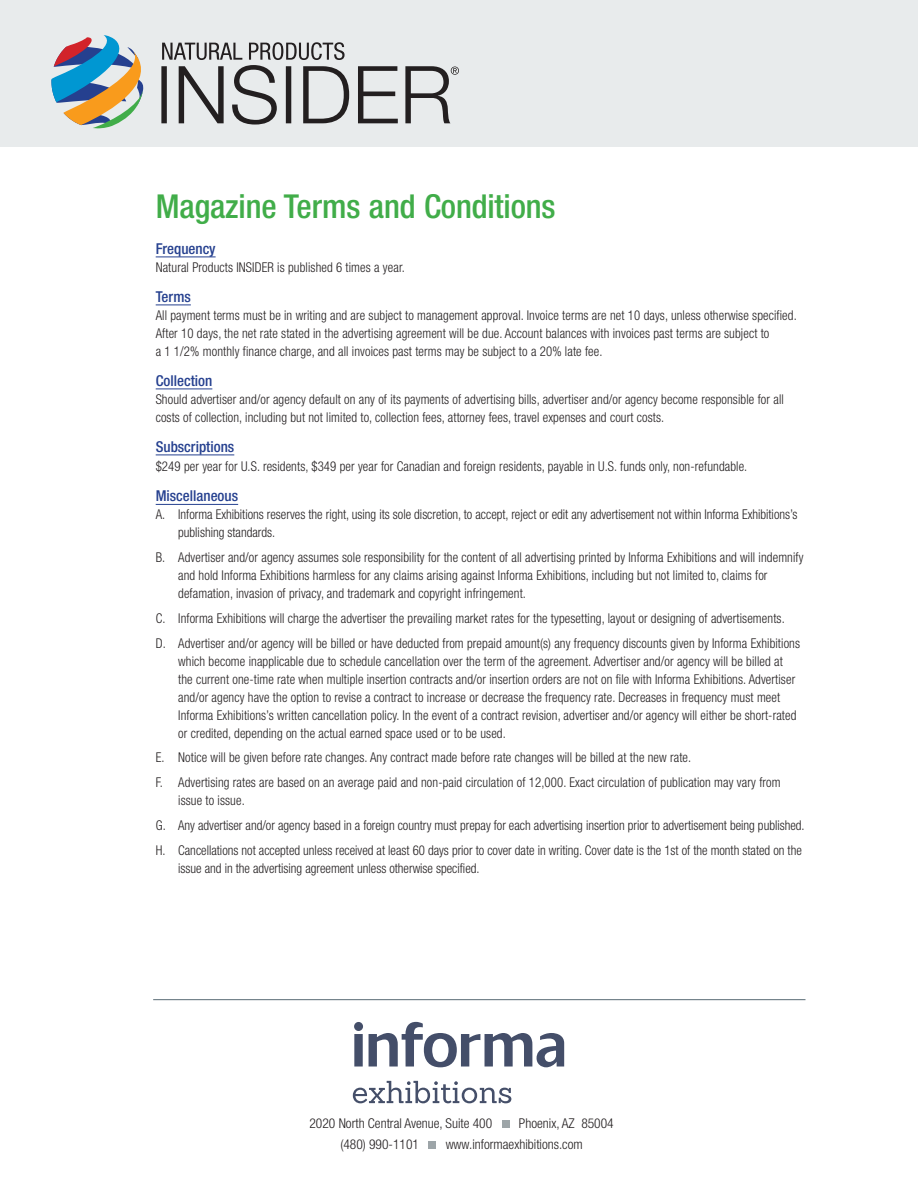
<style>
.page{position:relative;width:918px;height:1188px;background:#fff}
.page>*{position:absolute;margin:0;border:0;box-sizing:border-box;transform-origin:0 0}
.Head_Ad_Rate{font:500 condensed 33px "Helvetica Neue LT Std";letter-spacing:-.005em;color:#41ad49}
.t1{font:500 condensed 15px "Helvetica Neue LT Std";color:#25408f}
.Body{font:300 condensed 13.5px/18px "Helvetica Neue LT Std";letter-spacing:.01em;color:#231f20;scale:.95 1}
.FOR_BODY{font:300 condensed 13.5px "Helvetica Neue LT Std";color:#231f20}
</style>
<div class="page">
<div style="left:0;top:0;width:918px;height:147px;background:#e8ebec"></div>
<svg style="left:51px;top:35px;width:93px;height:93px"></svg>
<svg style="left:161px;top:42px;width:298px;height:83px"></svg>
<hr style="left:156px;top:257px;width:60px;height:1px;background:#25408f">
<hr style="left:156px;top:305px;width:35px;height:1px;background:#25408f">
<hr style="left:156px;top:389px;width:56px;height:1px;background:#25408f">
<hr style="left:156px;top:455px;width:78px;height:1px;background:#25408f">
<hr style="left:156px;top:504px;width:82px;height:1px;background:#25408f">
<hr style="left:153px;top:999px;width:653px;height:1px;background:#6b7b84">
<div style="left:502px;top:1120px;width:7px;height:8px;background:#9da5a8"></div>
<div style="left:429px;top:1141px;width:7px;height:8px;background:#9da5a8"></div>
<svg style="left:354px;top:1022px;width:9px;height:45px"></svg>
<svg style="left:369px;top:1022px;width:195px;height:45px"></svg>
<svg style="left:353px;top:1081px;width:158px;height:22px"></svg>
<p class="Head_Ad_Rate" style="left:156px;top:187px;width:401px">Magazine Terms and Conditions</p>
<p class="t1" style="left:156px;top:240px;width:61px">Frequency</p>
<p class="Body" style="left:156px;top:258px;width:264px">Natural Products INSIDER is published 6 times a year.</p>
<p class="t1" style="left:156px;top:288px;width:37px">Terms</p>
<p class="Body" style="left:156px;top:306px;width:676px">All payment terms must be in writing and are subject to management approval. Invoice terms are net 10 days, unless otherwise specified.<br>After 10 days, the net rate stated in the advertising agreement will be due. Account balances with invoices past terms are subject to<br>a 1 1/2% monthly finance charge, and all invoices past terms may be subject to a 20% late fee.</p>
<p class="t1" style="left:156px;top:372px;width:58px">Collection</p>
<p class="Body" style="left:156px;top:390px;width:663px">Should advertiser and/or agency default on any of its payments of advertising bills, advertiser and/or agency become responsible for all costs of collection, including but not limited to, collection fees, attorney fees, travel expenses and court costs.</p>
<p class="t1" style="left:156px;top:438px;width:80px">Subscriptions</p>
<p class="Body" style="left:156px;top:458px;width:624px">$249 per year for U.S. residents, $349 per year for Canadian and foreign residents, payable in U.S. funds only, non-refundable.</p>
<p class="t1" style="left:156px;top:487px;width:84px">Miscellaneous</p>
<p class="Body" style="left:178px;top:506px;width:653px;text-indent:-22px">A. Informa Exhibitions reserves the right, using its sole discretion, to accept, reject or edit any advertisement not within Informa Exhibitions’s publishing standards.</p>
<p class="Body" style="left:178px;top:548px;width:660px;text-indent:-22px">B. Advertiser and/or agency assumes sole responsibility for the content of all advertising printed by Informa Exhibitions and will indemnify and hold Informa Exhibitions harmless for any claims arising against Informa Exhibitions, including but not limited to, claims for defamation, invasion of privacy, and trademark and copyright infringement.</p>
<p class="Body" style="left:156px;top:609px;width:664px">C. Informa Exhibitions will charge the advertiser the prevailing market rates for the typesetting, layout or designing of advertisements.</p>
<p class="Body" style="left:178px;top:634px;width:656px;text-indent:-22px">D. Advertiser and/or agency will be billed or have deducted from prepaid amount(s) any frequency discounts given by Informa Exhibitions which become inapplicable due to schedule cancellation over the term of the agreement. Advertiser and/or agency will be billed at the current one-time rate when multiple insertion contracts and/or insertion orders are not on file with Informa Exhibitions. Advertiser and/or agency have the option to revise a contract to increase or decrease the frequency rate. Decreases in frequency must meet Informa Exhibitions’s written cancellation policy. In the event of a contract revision, advertiser and/or agency will either be short-rated or credited, depending on the actual earned space used or to be used.</p>
<p class="Body" style="left:156px;top:749px;width:565px">E. Notice will be given before rate changes. Any contract made before rate changes will be billed at the new rate.</p>
<p class="Body" style="left:178px;top:773px;width:636px;text-indent:-22px">F. Advertising rates are based on an average paid and non-paid circulation of 12,000. Exact circulation of publication may vary from issue to issue.</p>
<p class="Body" style="left:156px;top:816px;width:685px">G. Any advertiser and/or agency based in a foreign country must prepay for each advertising insertion prior to advertisement being published.</p>
<p class="Body" style="left:178px;top:841px;width:658px;text-indent:-22px">H. Cancellations not accepted unless received at least 60 days prior to cover date in writing. Cover date is the 1st of the month stated on the issue and in the advertising agreement unless otherwise specified.</p>
<p class="FOR_BODY" style="left:310px;top:1115px;width:184px">2020 North Central Avenue, Suite 400</p>
<p class="FOR_BODY" style="left:519px;top:1115px;width:96px">Phoenix, AZ 85004</p>
<p class="FOR_BODY" style="left:340px;top:1136px;width:80px">(480) 990-1101</p>
<p class="FOR_BODY" style="left:446px;top:1136px;width:139px">www.informaexhibitions.com</p>
</div>
